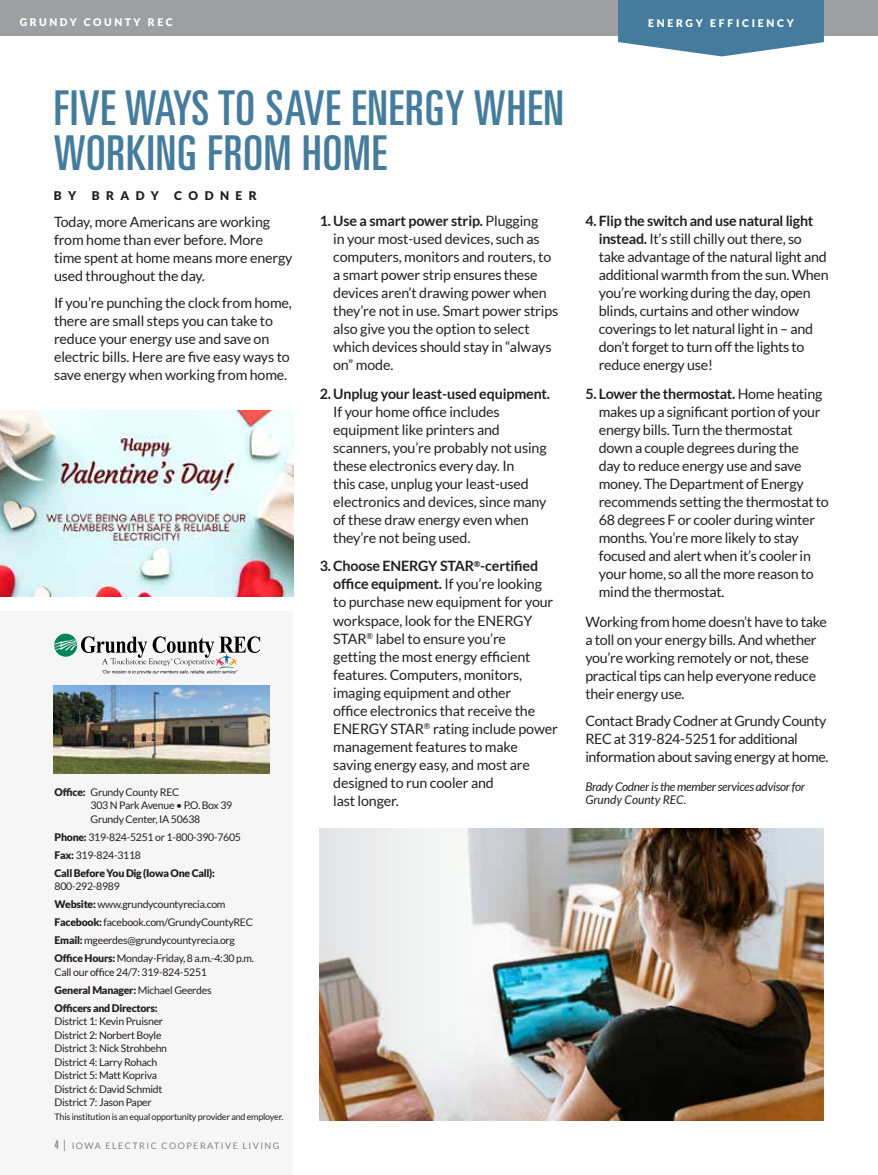
<style>
.page{position:relative;width:878px;height:1175px;background:#fff}
.page>*{position:absolute;margin:0;border:0;box-sizing:border-box;transform-origin:0 0}
.t1{font:ultra-condensed 48px/45px "Univers";letter-spacing:.02em;color:#457c9d}
.t2{font:14.25px/18px "Lato";letter-spacing:-.01em;color:#231f20}
.t3{font:700 14.25px "Lato";letter-spacing:-.01em;color:#231f20}
.t4{font:italic 12px/13.5px "Lato";letter-spacing:-.025em;color:#231f20}
.t5{font:900 12px "Lato";letter-spacing:.54em;color:#231f20}
.t6{font:10.5px/13.5px "Lato";letter-spacing:-.025em;color:#231f20}
.t7{font:900 10.5px/18px "Lato";letter-spacing:-.025em;color:#231f20}
.t8{font:900 10.5px "Lato";letter-spacing:.25em;color:#fff}
.t9{font:9px "Lato";letter-spacing:-.025em;color:#231f20}
.t10{font:9px "Lato";letter-spacing:.16em;color:#808285}
.s1{font-weight:700}
.s2{font-weight:900}
.s3{font-weight:400}
.s4{font-family:"Univers";font-stretch:ultra-condensed;font-size:12px}
.s5{font-size:12px}
</style>
<div class="page">
<div style="left:0;top:611px;width:292px;height:563px;background:#f6f6f6"></div>
<svg style="left:54px;top:633px;width:206px;height:41px"></svg>
<img style="left:54px;top:685px;width:215px;height:89px">
<div style="left:0;top:0;width:878px;height:35px;background:#9d9fa2"></div>
<svg style="left:618px;top:0;width:205px;height:56px;background:#5b8ba8"></svg>
<img style="left:320px;top:828px;width:503px;height:292px">
<img style="left:0;top:411px;width:293px;height:185px">
<p class="t8" style="left:20px;top:16px;width:154px">GRUNDY COUNTY REC</p>
<p class="t8" style="left:648px;top:17px;width:147px">ENERGY EFFICIENCY</p>
<h1 class="t1" style="left:54px;top:85px;width:511px">FIVE WAYS TO SAVE ENERGY WHEN<br>WORKING FROM HOME</h1>
<p class="t5" style="left:54px;top:188px;width:24px">B Y</p>
<p class="t5" style="left:92px;top:188px;width:69px">BRADY</p>
<p class="t5" style="left:174px;top:188px;width:84px">CODNER</p>
<p class="t2" style="left:333px;top:211px;width:226px;text-indent:-13px"><span class="s1">1. Use a smart power strip.</span> Plugging<br>in your most-used devices, such as computers, monitors and routers, to a smart power strip ensures these devices aren’t drawing power when they’re not in use. Smart power strips also give you the option to select which devices should stay in “always on” mode.</p>
<p class="t3" style="left:320px;top:385px;width:232px">2. Unplug your least-used equipment.</p>
<p class="t2" style="left:333px;top:402px;width:215px">If your home office includes equipment like printers and scanners, you’re probably not using these electronics every day. In<br>this case, unplug your least-used electronics and devices, since many of these draw energy even when they’re not being used.</p>
<p class="t2" style="left:333px;top:557px;width:226px;text-indent:-13px"><span class="s1">3. Choose ENERGY STAR</span><sup>®</sup><span class="s1">-certified office equipment.</span> If you’re looking to purchase new equipment for your workspace, look for the ENERGY<br>STAR<sup>®</sup> label to ensure you’re<br>getting the most energy efficient features. Computers, monitors, imaging equipment and other<br>office electronics that receive the<br>ENERGY STAR<sup>®</sup> rating include power management features to make saving energy easy, and most are designed to run cooler and<br>last longer.</p>
<p class="t2" style="left:54px;top:213px;width:240px">Today, more Americans are working from home than ever before. More time spent at home means more energy used throughout the day.</p>
<p class="t2" style="left:54px;top:294px;width:239px">If you’re punching the clock from home, there are small steps you can take to reduce your energy use and save on electric bills. Here are five easy ways to save energy when working from home.</p>
<p class="t6" style="left:91px;top:785px;width:143px;text-indent:-36px"><span class="s2">Office:</span> Grundy County REC<br>303 N Park Avenue • P.O. Box 39<br>Grundy Center, IA 50638</p>
<p class="t7" style="left:55px;top:827px;width:188px">Phone: <span class="s3">319-824-5251 or 1-800-390-7605<br></span>Fax: <span class="s3">319-824-3118<br></span>Call Before You Dig (Iowa One Call):</p>
<p class="t6" style="left:55px;top:877px;width:201px;line-height:18px">800-292-8989<br><span class="s2">Website:</span> www.grundycountyrecia.com <span class="s2">Facebook:</span> facebook.com/GrundyCountyREC <span class="s2">Email:</span> mgeerdes@grundycountyrecia.org <span class="s2">Office Hours:</span> Monday-Friday, 8 a.m.-4:30 p.m.</p>
<p class="t6" style="left:55px;top:962px;width:158px;line-height:18px">Call our office 24/7: 319-824-5251<br><span class="s2">General Manager:</span> Michael Geerdes<br><span class="s2">Officers and Directors:</span></p>
<p class="t6" style="left:55px;top:1014px;width:114px">District 1: Kevin Pruisner<br>District 2: Norbert Boyle<br>District 3: Nick Strohbehn<br>District 4: Larry Rohach<br>District 5: Matt Kopriva<br>District 6: David Schmidt<br>District 7: Jason Paper</p>
<p class="t9" style="left:55px;top:1112px;width:230px">This institution is an equal opportunity provider and employer.</p>
<p class="t10" style="left:55px;top:1141px;width:226px"><span class="s4">4</span> <span class="s5">|</span> IOWA ELECTRIC COOPERATIVE LIVING</p>
<p class="t2" style="left:598px;top:211px;width:231px;text-indent:-13px"><span class="s1">4. Flip the switch and use natural light instead.</span> It’s still chilly out there, so take advantage of the natural light and additional warmth from the sun. When you’re working during the day, open blinds, curtains and other window coverings to let natural light in – and don’t forget to turn off the lights to reduce energy use!</p>
<p class="t2" style="left:598px;top:384px;width:231px;text-indent:-13px"><span class="s1">5. Lower the thermostat.</span> Home heating makes up a significant portion of your energy bills. Turn the thermostat down a couple degrees during the<br>day to reduce energy use and save money. The Department of Energy recommends setting the thermostat to 68 degrees F or cooler during winter months. You’re more likely to stay focused and alert when it’s cooler in your home, so all the more reason to mind the thermostat.</p>
<p class="t2" style="left:585px;top:612px;width:243px">Working from home doesn’t have to take a toll on your energy bills. And whether you’re working remotely or not, these practical tips can help everyone reduce their energy use.</p>
<p class="t2" style="left:585px;top:712px;width:245px">Contact Brady Codner at Grundy County<br>REC at 319-824-5251 for additional information about saving energy at home.</p>
<p class="t4" style="left:585px;top:780px;width:221px">Brady Codner is the member services advisor for<br>Grundy County REC.</p>
</div>
